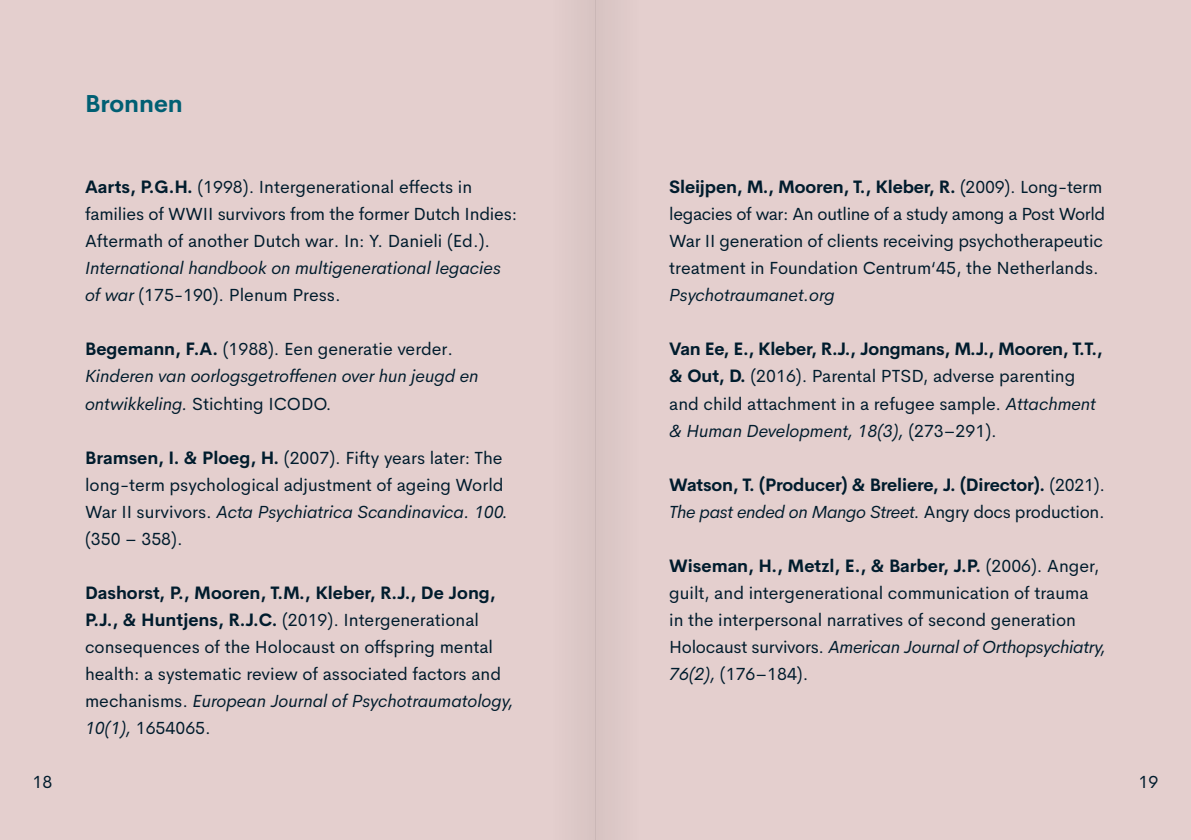
<style>
.page{position:relative;width:1191px;height:840px;background:#fff}
.page>*{position:absolute;margin:0;border:0;box-sizing:border-box;transform-origin:0 0}
.t1{font:700 24px "Cerebri Sans";color:#005f73}
.plat__klein__8_8_13{font:17.6px/27px "Cerebri Sans";color:#001c2d}
.plat__klein__8_8_13-2{font:italic 17.6px/27px "Cerebri Sans";color:#001c2d}
.plat__klein__8_8_13-3{font:700 17.6px/27px "Cerebri Sans";letter-spacing:-.01em;color:#001c2d}
.s1{font-weight:700}
.s2{font-style:italic}
.s3{font-weight:700;font-style:normal}
.s4{font-style:normal}
.s5{font-weight:400}
.s6{font-weight:400;font-style:italic}
</style>
<div class="page">
<div style="left:0;top:0;width:1191px;height:839px;background:#e4cfce"></div>
<div style="left:550px;top:0;width:45px;height:839px;background:#ddc9c8"></div>
<div style="left:595px;top:0;width:46px;height:839px;background:#dcc8c7"></div>
<h2 class="t1" style="left:85px;top:84px;width:99px">Bronnen</h2>
<p class="plat__klein__8_8_13" style="left:85px;top:172px;width:434px"><span class="s1">Aarts, P.G.H.</span> (1998). Intergenerational effects in families of WWII survivors from the former Dutch Indies:<br>Aftermath of another Dutch war. In: Y. Danieli (Ed.).<br><span class="s2">International handbook on multigenerational legacies of war</span> (175-190). Plenum Press.</p>
<p class="plat__klein__8_8_13-2" style="left:85px;top:334px;width:395px"><span class="s3">Begemann, F.A.</span> <span class="s4">(1988). Een generatie verder.<br></span>Kinderen van oorlogsgetroffenen over hun jeugd en ontwikkeling. <span class="s4">Stichting ICODO.</span></p>
<p class="plat__klein__8_8_13" style="left:85px;top:442px;width:424px"><span class="s1">Bramsen, I. &amp; Ploeg, H.</span> (2007). Fifty years later: The long-term psychological adjustment of ageing World War II survivors. <span class="s2">Acta Psychiatrica Scandinavica. 100. </span>(350 – 358).</p>
<p class="plat__klein__8_8_13" style="left:85px;top:577px;width:430px"><span class="s1">Dashorst, P., Mooren, T.M., Kleber, R.J., De Jong, P.J., &amp; Huntjens, R.J.C.</span> (2019). Intergenerational consequences of the Holocaust on offspring mental health: a systematic review of associated factors and mechanisms. <span class="s2">European Journal of Psychotraumatology, 10(1),</span> 1654065.</p>
<p class="plat__klein__8_8_13" style="left:669px;top:172px;width:437px"><span class="s1">Sleijpen, M., Mooren, T., Kleber, R.</span> (2009). Long-term legacies of war: An outline of a study among a Post World War II generation of clients receiving psychotherapeutic treatment in Foundation Centrum‘45, the Netherlands.<br><span class="s2">Psychotraumanet.org</span></p>
<p class="plat__klein__8_8_13" style="left:669px;top:334px;width:435px"><span class="s1">Van Ee, E., Kleber, R.J., Jongmans, M.J., Mooren, T.T., &amp; Out, D.</span> (2016). Parental PTSD, adverse parenting and child attachment in a refugee sample. <span class="s2">Attachment &amp; Human Development, 18(3),</span> (273–291).</p>
<p class="plat__klein__8_8_13-3" style="left:669px;top:469px;width:437px">Watson, T. (Producer) &amp; Breliere, J. (Director). <span class="s5">(2021).<br></span><span class="s6">The past ended on Mango Street.</span> <span class="s5">Angry docs production.</span></p>
<p class="plat__klein__8_8_13" style="left:669px;top:550px;width:438px"><span class="s1">Wiseman, H., Metzl, E., &amp; Barber, J.P.</span> (2006). Anger, guilt, and intergenerational communication of trauma in the interpersonal narratives of second generation Holocaust survivors. <span class="s2">American Journal of Orthopsychiatry, 76(2),</span> (176–184).</p>
<p class="plat__klein__8_8_13" style="left:33px;top:766px;width:21px">18</p>
<p class="plat__klein__8_8_13" style="left:1138px;top:766px;width:21px">19</p>
</div>
